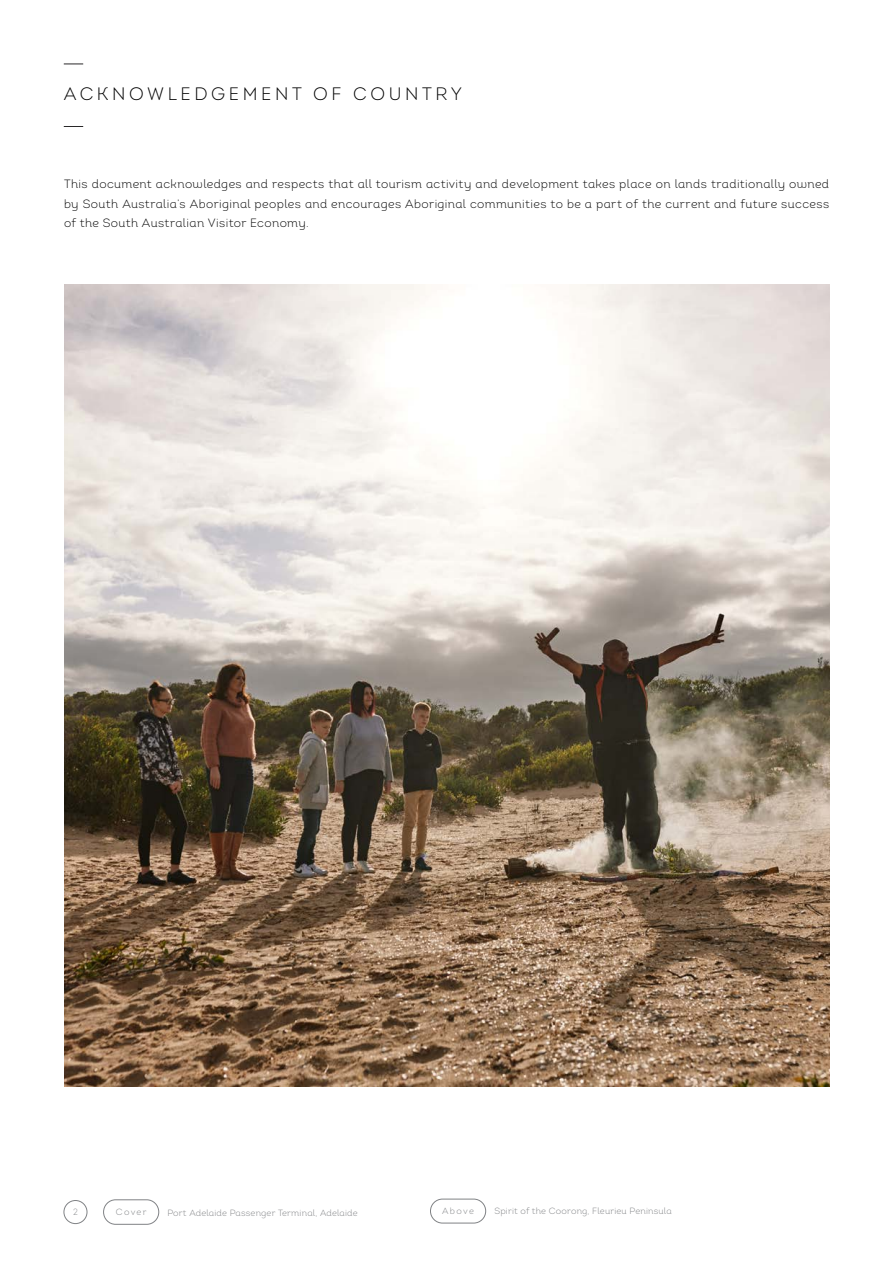
<style>
.page{position:relative;width:893px;height:1263px;background:#fff}
.page>*{position:absolute;margin:0;border:0;box-sizing:border-box;transform-origin:0 0}
.t1{font:300 18px "Adelaide Intro";letter-spacing:.2em;color:#000}
.t2{font:300 12px/19.5px "Adelaide Intro";letter-spacing:.03em;color:#000;text-align:justify}
.t3{font:300 9px "Adelaide Intro";letter-spacing:.02em;color:#808285}
</style>
<div class="page">
<div style="left:64px;top:1200px;width:23px;height:24px;border:1px solid #808285;border-radius:50%"></div>
<div style="left:103px;top:1200px;width:56px;height:24px;border:1px solid #808285;border-radius:12px"></div>
<img style="left:64px;top:285px;width:765px;height:801px">
<div style="left:430px;top:1199px;width:56px;height:24px;border:1px solid #808285;border-radius:12px"></div>
<svg style="left:64px;top:64px;width:19px;height:1px"></svg>
<svg style="left:64px;top:126px;width:19px;height:1px"></svg>
<h1 class="t1" style="left:64px;top:83px;width:400px">ACKNOWLEDGEMENT OF COUNTRY</h1>
<p class="t2" style="left:64px;top:174px;width:767px">This document acknowledges and respects that all tourism activity and development takes place on lands traditionally owned by South Australia’s Aboriginal peoples and encourages Aboriginal communities to be a part of the current and future success of the South Australian Visitor Economy.</p>
<p class="t3" style="left:73px;top:1207px;width:6px">2</p>
<p class="t3" style="left:116px;top:1206px;width:32px">Cover</p>
<p class="t3" style="left:167px;top:1207px;width:192px">Port Adelaide Passenger Terminal, Adelaide</p>
<p class="t3" style="left:442px;top:1206px;width:33px">Above</p>
<p class="t3" style="left:494px;top:1206px;width:179px">Spirit of the Coorong, Fleurieu Peninsula</p>
</div>
